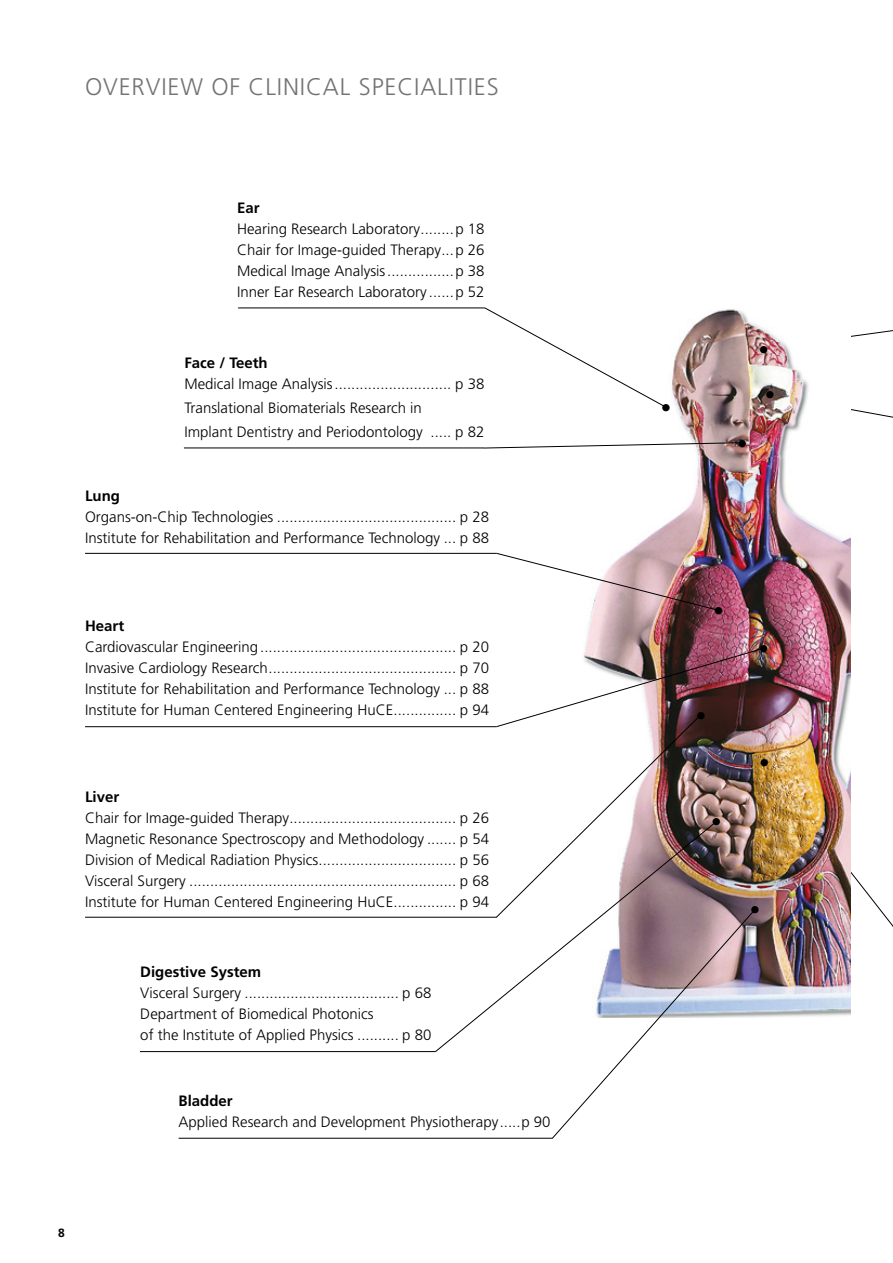
<style>
.page{position:relative;width:893px;height:1263px;background:#fff}
.page>*{position:absolute;margin:0;border:0;box-sizing:border-box;transform-origin:0 0}
.t1{font:300 24px "Frutiger";letter-spacing:.035em;color:#747373}
.t2{font:700 21px/45.3px "Frutiger";color:#000;text-align:center}
.t3{font:300 15px/21px "Frutiger";color:#000}
.t4{font:700 15px "Frutiger";color:#000}
.t5{font:700 12px "Frutiger";color:#000}
</style>
<div class="page">
<svg style="left:851px;top:330px;width:42px;height:7px"></svg>
<svg style="left:851px;top:409px;width:42px;height:9px"></svg>
<svg style="left:769px;top:770px;width:124px;height:248px"></svg>
<img style="left:585px;top:309px;width:265px;height:708px">
<hr style="left:238px;top:308px;width:247px;height:1px;background:#000">
<hr style="left:184px;top:448px;width:300px;height:1px;background:#000">
<hr style="left:85px;top:553px;width:412px;height:1px;background:#000">
<hr style="left:85px;top:726px;width:412px;height:1px;background:#000">
<hr style="left:85px;top:917px;width:412px;height:1px;background:#000">
<hr style="left:140px;top:1051px;width:296px;height:1px;background:#000">
<hr style="left:179px;top:1138px;width:374px;height:1px;background:#000">
<svg style="left:484px;top:307px;width:183px;height:101px"></svg>
<svg style="left:483px;top:442px;width:262px;height:7px"></svg>
<img style="left:496px;top:552px;width:226px;height:60px">
<img style="left:495px;top:647px;width:271px;height:271px">
<svg style="left:434px;top:819px;width:285px;height:234px"></svg>
<svg style="left:551px;top:907px;width:206px;height:232px"></svg>
<h1 class="t1" style="left:85px;top:73px;width:415px">OVERVIEW OF CLINICAL SPECIALITIES</h1>
<p class="t4" style="left:237px;top:199px;width:24px">Ear</p>
<p class="t3" style="left:237px;top:218px;width:249px;text-align:justify">Hearing Research Laboratory........p 18<br>Chair for Image-guided Therapy...p 26<br>Medical Image Analysis................p 38<br>Inner Ear Research Laboratory ......p 52</p>
<p class="t4" style="left:184px;top:354px;width:85px">Face / Teeth</p>
<p class="t3" style="left:184px;top:372px;width:301px;line-height:24px">Medical Image Analysis............................ p 38<br>Translational Biomaterials Research in<br>Implant Dentistry and Periodontology ..... p 82</p>
<p class="t4" style="left:85px;top:487px;width:36px">Lung</p>
<p class="t3" style="left:85px;top:506px;width:405px">Organs-on-Chip Technologies ........................................... p 28<br>Institute for Rehabilitation and Performance Technology ... p 88</p>
<p class="t4" style="left:85px;top:617px;width:41px">Heart</p>
<p class="t3" style="left:85px;top:637px;width:405px;text-align:justify">Cardiovascular Engineering............................................... p 20<br>Invasive Cardiology Research............................................. p 70<br>Institute for Rehabilitation and Performance Technology ... p 88<br>Institute for Human Centered Engineering HuCE............... p 94</p>
<p class="t4" style="left:85px;top:787px;width:36px">Liver</p>
<p class="t3" style="left:85px;top:807px;width:405px;text-align:justify">Chair for Image-guided Therapy........................................ p 26<br>Magnetic Resonance Spectroscopy and Methodology ....... p 54<br>Division of Medical Radiation Physics................................. p 56<br>Visceral Surgery ................................................................ p 68<br>Institute for Human Centered Engineering HuCE............... p 94</p>
<p class="t4" style="left:140px;top:963px;width:122px">Digestive System</p>
<p class="t3" style="left:140px;top:982px;width:292px">Visceral Surgery ..................................... p 68<br>Department of Biomedical Photonics<br>of the Institute of Applied Physics .......... p 80</p>
<p class="t4" style="left:179px;top:1092px;width:56px">Bladder</p>
<p class="t3" style="left:179px;top:1112px;width:373px">Applied Research and Development Physiotherapy.....p 90</p>
<p class="t5" style="left:58px;top:1226px;width:8px">8</p>
<h2 class="t2" style="left:661px;top:385px;width:12px">•</h2>
<h2 class="t2" style="left:759px;top:327px;width:18px">• •</h2>
<h2 class="t2" style="left:737px;top:421px;width:12px">•</h2>
<h2 class="t2" style="left:713px;top:588px;width:12px">•</h2>
<h2 class="t2" style="left:696px;top:692px;width:12px">•</h2>
<h2 class="t2" style="left:711px;top:799px;width:12px">•</h2>
<h2 class="t2" style="left:759px;top:626px;width:12px">•</h2>
<h2 class="t2" style="left:759px;top:740px;width:12px">•</h2>
<h2 class="t2" style="left:750px;top:887px;width:12px">•</h2>
</div>
